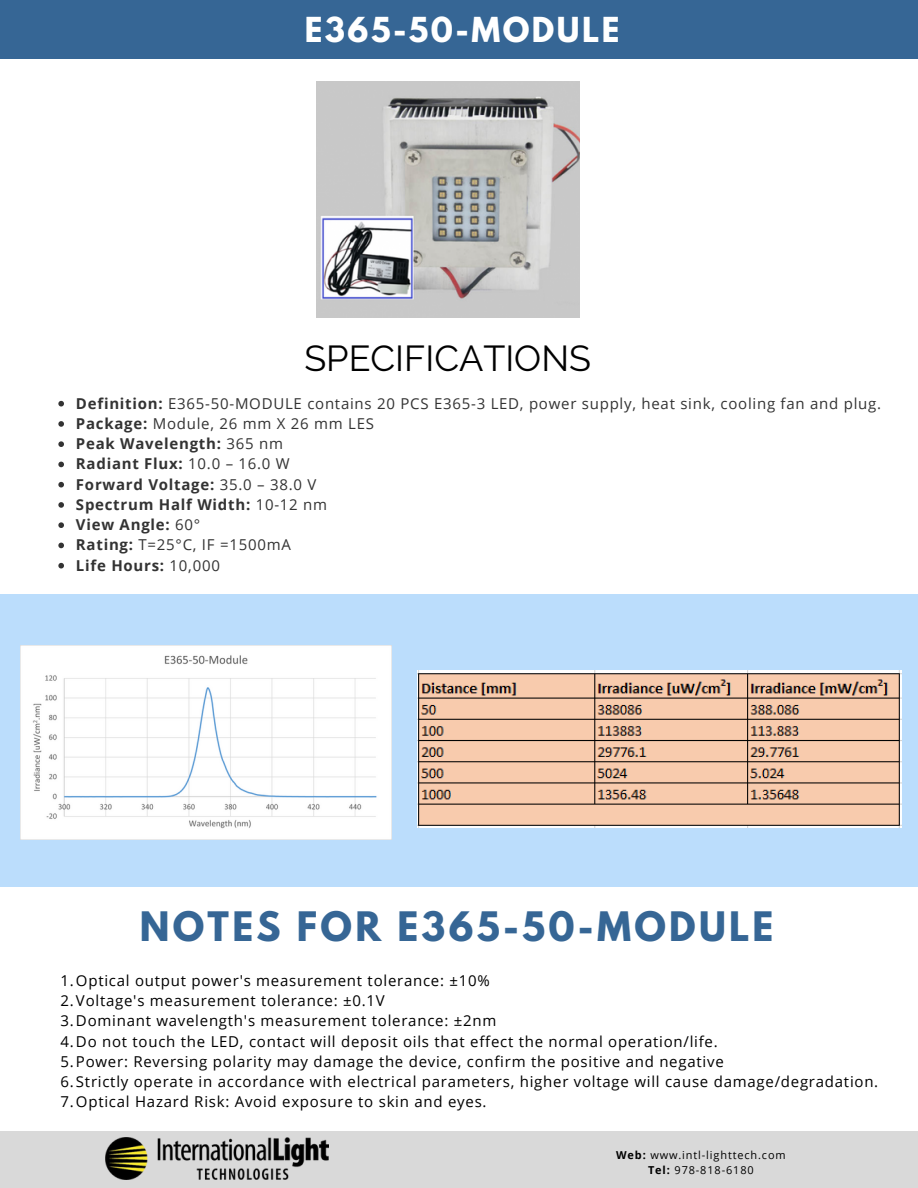
<style>
.page{position:relative;width:918px;height:1188px;background:#fff}
.page>*{position:absolute;margin:0;border:0;box-sizing:border-box;transform-origin:0 0}
.t1{font:700 36px "League Spartan";letter-spacing:.09em;color:#366695}
.t2{font:36px "Raleway";color:#000}
.t3{font:700 30.45px "League Spartan";letter-spacing:.08em;color:#fff}
.t4{font:15px "Open Sans";letter-spacing:.05em;color:#000}
.t5{font:15px "Open Sans";letter-spacing:.05em;color:#333}
.t6{font:700 15px "Open Sans";letter-spacing:.05em;color:#333}
.t7{font:10.95px "Open Sans";letter-spacing:.08em;color:#000}
.s1{font-weight:700}
.s2{font-weight:400}
</style>
<div class="page">
<div style="left:0;top:594px;width:918px;height:292px;background:#bbddfc"></div>
<div style="left:0;top:0;width:918px;height:59px;background:#366695"></div>
<div style="left:0;top:1131px;width:918px;height:57px;background:#d9d9d9"></div>
<img style="left:105px;top:1138px;width:223px;height:42px">
<img style="left:316px;top:81px;width:263px;height:236px">
<img style="left:418px;top:670px;width:483px;height:158px">
<img style="left:20px;top:646px;width:372px;height:193px">
<svg style="left:58px;top:401px;width:6px;height:5px"></svg>
<svg style="left:58px;top:421px;width:6px;height:6px"></svg>
<svg style="left:58px;top:441px;width:6px;height:6px"></svg>
<svg style="left:58px;top:462px;width:6px;height:5px"></svg>
<svg style="left:58px;top:482px;width:6px;height:5px"></svg>
<svg style="left:58px;top:502px;width:6px;height:6px"></svg>
<svg style="left:58px;top:522px;width:6px;height:6px"></svg>
<svg style="left:58px;top:543px;width:6px;height:5px"></svg>
<svg style="left:58px;top:563px;width:6px;height:5px"></svg>
<p class="t3" style="left:305px;top:15px;width:316px">E365-50-MODULE</p>
<p class="t2" style="left:304px;top:337px;width:288px">SPECIFICATIONS</p>
<p class="t5" style="left:76px;top:393px;width:807px"><span class="s1">Definition:</span> E365-50-MODULE contains 20 PCS E365-3 LED, power supply, heat sink, cooling fan and plug.</p>
<p class="t5" style="left:76px;top:413px;width:300px"><span class="s1">Package:</span> Module, 26 mm X 26 mm LES</p>
<p class="t6" style="left:76px;top:433px;width:209px">Peak Wavelength: <span class="s2">365 nm</span></p>
<p class="t6" style="left:76px;top:453px;width:215px">Radiant Flux: <span class="s2">10.0 – 16.0 W</span></p>
<p class="t6" style="left:76px;top:474px;width:242px">Forward Voltage: <span class="s2">35.0 – 38.0 V</span></p>
<p class="t6" style="left:76px;top:494px;width:253px">Spectrum Half Width: <span class="s2">10-12 nm</span></p>
<p class="t6" style="left:76px;top:514px;width:126px">View Angle: <span class="s2">60°</span></p>
<p class="t5" style="left:76px;top:534px;width:216px"><span class="s1">Rating:</span> T=25°C, IF =1500mA</p>
<p class="t6" style="left:76px;top:555px;width:145px">Life Hours: <span class="s2">10,000</span></p>
<p class="t1" style="left:140px;top:908px;width:635px">NOTES FOR E365-50-MODULE</p>
<p class="t4" style="left:60px;top:970px;width:431px">1.Optical output power's measurement tolerance: ±10%</p>
<p class="t4" style="left:60px;top:990px;width:326px">2.Voltage's measurement tolerance: ±0.1V</p>
<p class="t4" style="left:60px;top:1010px;width:437px">3.Dominant wavelength's measurement tolerance: ±2nm</p>
<p class="t4" style="left:60px;top:1031px;width:659px">4.Do not touch the LED, contact will deposit oils that effect the normal operation/life.</p>
<p class="t4" style="left:60px;top:1051px;width:665px">5.Power: Reversing polarity may damage the device, confirm the positive and negative</p>
<p class="t4" style="left:60px;top:1071px;width:819px">6.Strictly operate in accordance with electrical parameters, higher voltage will cause damage/degradation.</p>
<p class="t4" style="left:60px;top:1091px;width:428px">7.Optical Hazard Risk: Avoid exposure to skin and eyes.</p>
<p class="t7" style="left:616px;top:1147px;width:171px"><span class="s1">Web:</span> www.intl-lighttech.com</p>
<p class="t7" style="left:648px;top:1162px;width:107px"><span class="s1">Tel:</span> 978-818-6180</p>
</div>
